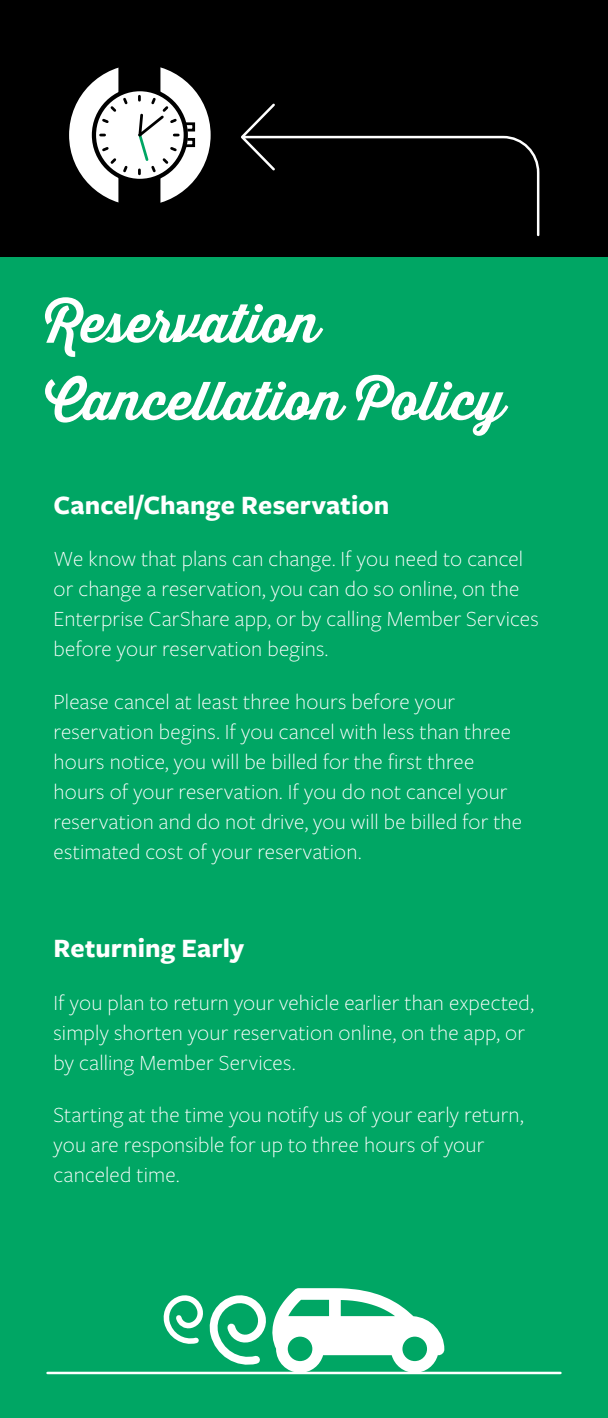
<style>
.page{position:relative;width:608px;height:1418px;background:#00a664}
.page>*{position:absolute;margin:0;border:0;box-sizing:border-box;transform-origin:0 0}
.t1{font:700 52.5px/77.5px "Thirsty Script";color:#fff}
.t2{font:700 27.5px "Freight Sans Pro";letter-spacing:.005em;color:#fff}
.t3{font:300 22.5px/30px "Freight Sans Pro";letter-spacing:.01em;color:#fff}
</style>
<div class="page">
<div style="left:0;top:0;width:608px;height:257px;background:#000"></div>
<svg style="left:241px;top:103px;width:299px;height:134px"></svg>
<div style="left:69px;top:64px;width:141px;height:142px;background:#fff;border-radius:50%"></div>
<svg style="left:92px;top:64px;width:104px;height:142px"></svg>
<svg style="left:163px;top:1288px;width:281px;height:83px"></svg>
<hr style="left:48px;top:1371px;width:512px;height:3px;background:#fff">
<h1 class="t1" style="left:45px;top:284px;width:461px">Reservation<br>Cancellation Policy</h1>
<p class="t2" style="left:54px;top:486px;width:337px">Cancel/Change Reservation</p>
<p class="t3" style="left:54px;top:543px;width:486px">We know that plans can change. If you need to cancel or change a reservation, you can do so online, on the Enterprise CarShare app, or by calling Member Services before your reservation begins.</p>
<p class="t3" style="left:54px;top:685px;width:470px">Please cancel at least three hours before your reservation begins. If you cancel with less than three hours notice, you will be billed for the first three hours of your reservation. If you do not cancel your reservation and do not drive, you will be billed for the estimated cost of your reservation.</p>
<p class="t2" style="left:54px;top:929px;width:192px">Returning Early</p>
<p class="t3" style="left:54px;top:986px;width:481px">If you plan to return your vehicle earlier than expected, simply shorten your reservation online, on the app, or by calling Member Services.</p>
<p class="t3" style="left:54px;top:1098px;width:471px">Starting at the time you notify us of your early return, you are responsible for up to three hours of your canceled time.</p>
</div>
